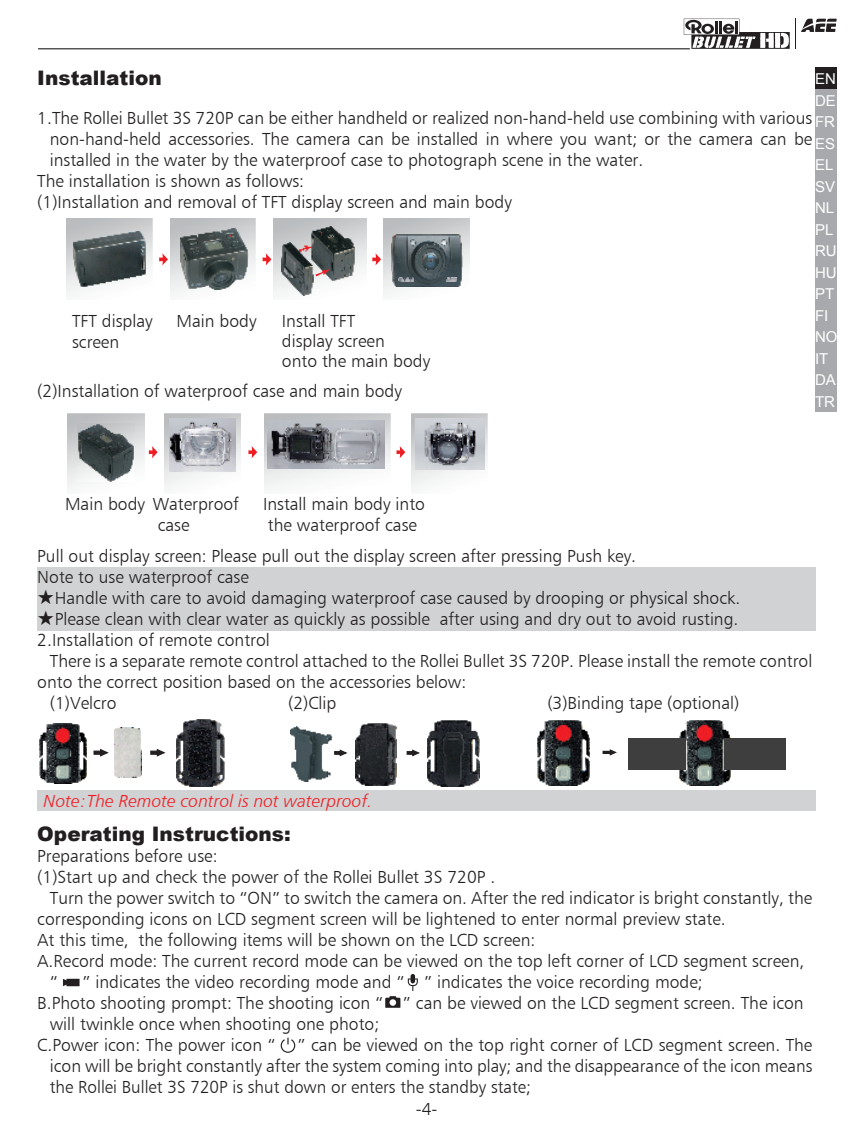
<style>
.page{position:relative;width:851px;height:1134px;background:#fff}
.page>*{position:absolute;margin:0;border:0;box-sizing:border-box;transform-origin:0 0}
.t1{font:900 20px "Arial";color:#231f20}
.t2{font:17.5px/21px "Humanist 777 BT Light B";color:#231f20}
.t3{font:17.5px "Humanist 777 BT Light Italic B";color:#ee1d23}
.t4{font:15px/21.5px "Arial";color:#fff}
.s1{font-family:"Adobe Song Std";font-weight:300}
</style>
<div class="page">
<div style="left:37px;top:568px;width:779px;height:63px;background:#d1d2d4"></div>
<div style="left:37px;top:790px;width:779px;height:21px;background:#d1d2d4"></div>
<svg style="left:93px;top:748px;width:16px;height:9px"></svg>
<svg style="left:150px;top:749px;width:16px;height:8px"></svg>
<img style="left:39px;top:724px;width:48px;height:60px">
<img style="left:114px;top:727px;width:28px;height:51px">
<img style="left:176px;top:719px;width:49px;height:67px">
<svg style="left:406px;top:749px;width:14px;height:8px"></svg>
<svg style="left:334px;top:749px;width:14px;height:8px"></svg>
<img style="left:291px;top:726px;width:41px;height:56px">
<img style="left:356px;top:723px;width:40px;height:62px">
<img style="left:428px;top:720px;width:51px;height:67px">
<svg style="left:602px;top:749px;width:15px;height:7px"></svg>
<img style="left:537px;top:720px;width:52px;height:65px">
<img style="left:679px;top:720px;width:51px;height:65px">
<div style="left:628px;top:738px;width:57px;height:32px;background:#3e3e3f"></div>
<div style="left:724px;top:738px;width:61px;height:32px;background:#3e3e3f"></div>
<svg style="left:63px;top:979px;width:16px;height:7px"></svg>
<svg style="left:385px;top:996px;width:15px;height:12px"></svg>
<svg style="left:408px;top:974px;width:10px;height:17px"></svg>
<svg style="left:280px;top:1037px;width:15px;height:16px"></svg>
<img style="left:264px;top:413px;width:127px;height:77px">
<img style="left:411px;top:413px;width:77px;height:77px">
<img style="left:78px;top:424px;width:57px;height:58px">
<svg style="left:149px;top:446px;width:9px;height:12px"></svg>
<svg style="left:262px;top:253px;width:9px;height:12px"></svg>
<img style="left:67px;top:219px;width:86px;height:77px">
<img style="left:74px;top:231px;width:72px;height:56px">
<img style="left:170px;top:219px;width:86px;height:77px">
<img style="left:274px;top:219px;width:92px;height:77px">
<svg style="left:159px;top:253px;width:9px;height:12px"></svg>
<svg style="left:372px;top:253px;width:9px;height:12px"></svg>
<img style="left:383px;top:219px;width:87px;height:77px">
<img style="left:310px;top:227px;width:45px;height:54px">
<svg style="left:315px;top:269px;width:15px;height:7px"></svg>
<img style="left:281px;top:242px;width:33px;height:53px">
<img style="left:391px;top:234px;width:72px;height:52px">
<img style="left:181px;top:228px;width:68px;height:62px">
<img style="left:192px;top:275px;width:51px;height:12px">
<svg style="left:282px;top:268px;width:13px;height:10px"></svg>
<img style="left:398px;top:277px;width:59px;height:4px">
<svg style="left:248px;top:446px;width:9px;height:12px"></svg>
<svg style="left:396px;top:446px;width:9px;height:12px"></svg>
<img style="left:169px;top:418px;width:67px;height:53px">
<img style="left:415px;top:419px;width:69px;height:51px">
<img style="left:267px;top:421px;width:118px;height:47px">
<hr style="left:38px;top:48px;width:651px;height:1px;background:#030303">
<svg style="left:801px;top:19px;width:35px;height:13px"></svg>
<svg style="left:683px;top:19px;width:106px;height:30px"></svg>
<hr style="left:794px;top:19px;width:1px;height:30px;background:#231f20">
<div style="left:815px;top:68px;width:22px;height:21px;background:#231f20"></div>
<div style="left:815px;top:111px;width:22px;height:21px;background:#a8a9ad"></div>
<div style="left:815px;top:89px;width:22px;height:21px;background:#a8a9ad"></div>
<div style="left:815px;top:132px;width:22px;height:21px;background:#a8a9ad"></div>
<div style="left:815px;top:154px;width:22px;height:21px;background:#a8a9ad"></div>
<div style="left:815px;top:175px;width:22px;height:22px;background:#a8a9ad"></div>
<div style="left:815px;top:197px;width:22px;height:21px;background:#a8a9ad"></div>
<div style="left:815px;top:218px;width:22px;height:22px;background:#a8a9ad"></div>
<div style="left:815px;top:240px;width:22px;height:21px;background:#a8a9ad"></div>
<div style="left:815px;top:261px;width:22px;height:22px;background:#a8a9ad"></div>
<div style="left:815px;top:283px;width:22px;height:21px;background:#a8a9ad"></div>
<div style="left:815px;top:304px;width:22px;height:22px;background:#a8a9ad"></div>
<div style="left:815px;top:326px;width:22px;height:21px;background:#a8a9ad"></div>
<div style="left:815px;top:347px;width:22px;height:22px;background:#a8a9ad"></div>
<div style="left:815px;top:369px;width:22px;height:21px;background:#a8a9ad"></div>
<div style="left:815px;top:390px;width:22px;height:22px;background:#a8a9ad"></div>
<p class="t1" style="left:37px;top:63px;width:126px">Installation</p>
<p class="t2" style="left:37px;top:107px;width:776px">1.The Rollei Bullet 3S 720P can be either handheld or realized non-hand-held use combining with various</p>
<p class="t2" style="left:50px;top:128px;width:764px">non-hand-held accessories. The camera can be installed in where you want; or the camera can be</p>
<p class="t2" style="left:50px;top:149px;width:595px">installed in the water by the waterproof case to photograph scene in the water.</p>
<p class="t2" style="left:37px;top:170px;width:268px">The installation is shown as follows:</p>
<p class="t2" style="left:37px;top:191px;width:476px">(1)Installation and removal of TFT display screen and main body</p>
<p class="t4" style="left:814px;top:68px;width:24px">EN<br>DE<br>FR<br>ES<br>EL<br>SV<br>NL<br>PL<br>RU<br>HU<br>PT<br>FI<br>NO<br>IT<br>DA<br>TR</p>
<p class="t2" style="left:72px;top:310px;width:82px">TFT display screen</p>
<p class="t2" style="left:176px;top:310px;width:81px">Main body</p>
<p class="t2" style="left:282px;top:311px;width:150px;line-height:20px">Install TFT<br>display screen<br>onto the main body</p>
<p class="t2" style="left:37px;top:380px;width:366px">(2)Installation of waterproof case and main body</p>
<p class="t2" style="left:158px;top:494px;width:83px;text-indent:-93px">Main body Waterproof case</p>
<p class="t2" style="left:263px;top:494px;width:163px">Install main body into the waterproof case</p>
<p class="t2" style="left:37px;top:545px;width:600px">Pull out display screen: Please pull out the display screen after pressing Push key.<br>Note to use waterproof case</p>
<p class="t2" style="left:37px;top:587px;width:704px"><span class="s1">★</span>Handle with care to avoid damaging waterproof case caused by drooping or physical shock.</p>
<p class="t2" style="left:37px;top:608px;width:702px"><span class="s1">★</span>Please clean with clear water as quickly as possible after using and dry out to avoid rusting.<br>2.Installation of remote control</p>
<p class="t2" style="left:50px;top:650px;width:763px">There is a separate remote control attached to the Rollei Bullet 3S 720P. Please install the remote control</p>
<p class="t2" style="left:37px;top:671px;width:430px">onto the correct position based on the accessories below:</p>
<p class="t2" style="left:50px;top:692px;width:68px">(1)Velcro</p>
<p class="t2" style="left:288px;top:692px;width:50px">(2)Clip</p>
<p class="t2" style="left:547px;top:692px;width:193px">(3)Binding tape (optional)</p>
<p class="t3" style="left:44px;top:790px;width:330px">Note:The Remote control is not waterproof.</p>
<p class="t1" style="left:37px;top:819px;width:255px">Operating Instructions:</p>
<p class="t2" style="left:37px;top:845px;width:182px">Preparations before use:</p>
<p class="t2" style="left:37px;top:866px;width:459px">(1)Start up and check the power of the Rollei Bullet 3S 720P .</p>
<p class="t2" style="left:50px;top:887px;width:763px">Turn the power switch to “ON” to switch the camera on. After the red indicator is bright constantly, the</p>
<p class="t2" style="left:37px;top:908px;width:690px">corresponding icons on LCD segment screen will be lightened to enter normal preview state.</p>
<p class="t2" style="left:37px;top:929px;width:499px">At this time, the following items will be shown on the LCD screen:</p>
<p class="t2" style="left:37px;top:950px;width:768px">A.Record mode: The current record mode can be viewed on the top left corner of LCD segment screen,</p>
<p class="t2" style="left:50px;top:971px;width:10px">“</p>
<p class="t2" style="left:82px;top:971px;width:621px">” indicates the video recording mode and “ ” indicates the voice recording mode;</p>
<p class="t2" style="left:37px;top:992px;width:767px">B.Photo shooting prompt: The shooting icon “ ” can be viewed on the LCD segment screen. The icon</p>
<p class="t2" style="left:50px;top:1013px;width:331px">will twinkle once when shooting one photo;</p>
<p class="t2" style="left:37px;top:1034px;width:776px">C.Power icon: The power icon “ ” can be viewed on the top right corner of LCD segment screen. The</p>
<p class="t2" style="left:50px;top:1055px;width:764px">icon will be bright constantly after the system coming into play; and the disappearance of the icon means</p>
<p class="t2" style="left:50px;top:1076px;width:482px">the Rollei Bullet 3S 720P is shut down or enters the standby state;</p>
<p class="t2" style="left:416px;top:1098px;width:23px">-4-</p>
</div>
